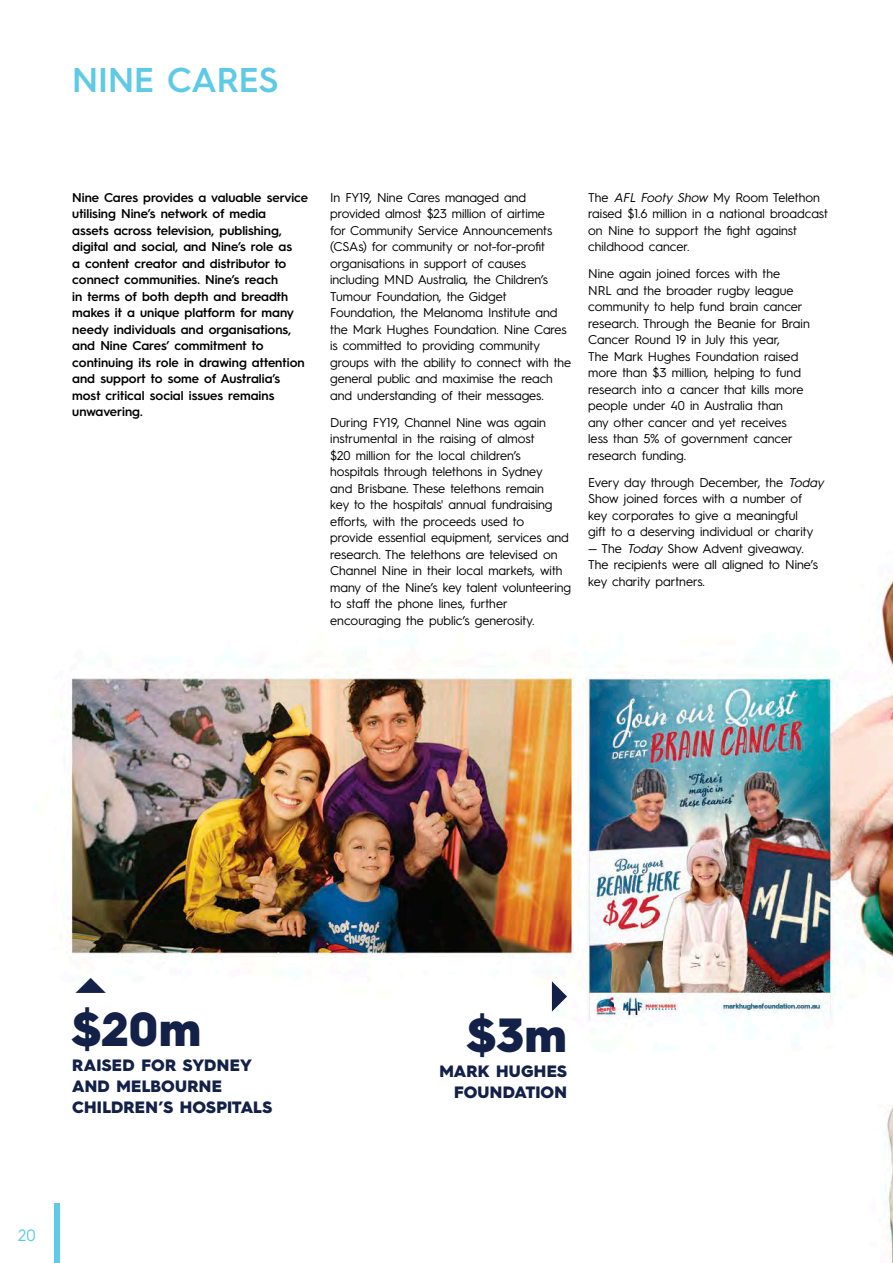
<style>
.page{position:relative;width:893px;height:1263px;background:#fff}
.page>*{position:absolute;margin:0;border:0;box-sizing:border-box;transform-origin:0 0}
.t1{font:900 48px "Hurme Geometric Sans 3";color:#132148}
.t2{font:600 34.5px "Hurme Geometric Sans 3";color:#5fcae6}
.t3{font:900 16.5px/21px "Hurme Geometric Sans 3";letter-spacing:.01em;color:#132148}
.t4{font:16.5px "Hurme Geometric Sans 3";color:#5fcae6}
.t5{font:12.75px/16.5px "Hurme Geometric Sans 3";color:#000}
.t6{font:600 12.75px/16.5px "Hurme Geometric Sans 3";color:#000}
.s1{font-style:italic}
</style>
<div class="page">
<img style="left:68px;top:579px;width:825px;height:684px">
<svg style="left:552px;top:981px;width:15px;height:31px"></svg>
<div style="left:54px;top:1203px;width:6px;height:60px;background:#5fcae6"></div>
<svg style="left:76px;top:977px;width:30px;height:16px"></svg>
<h2 class="t2" style="left:72px;top:55px;width:208px">NINE CARES</h2>
<p class="t6" style="left:72px;top:188px;width:237px">Nine Cares provides a valuable service utilising Nine’s network of media<br>assets across television, publishing, digital and social, and Nine’s role as<br>a content creator and distributor to connect communities. Nine’s reach<br>in terms of both depth and breadth makes it a unique platform for many needy individuals and organisations, and Nine Cares’ commitment to continuing its role in drawing attention and support to some of Australia’s most critical social issues remains unwavering.</p>
<p class="t5" style="left:330px;top:188px;width:242px">In FY19, Nine Cares managed and provided almost $23 million of airtime<br>for Community Service Announcements (CSAs) for community or not-for-profit organisations in support of causes including MND Australia, the Children’s Tumour Foundation, the Gidget Foundation, the Melanoma Institute and the Mark Hughes Foundation. Nine Cares is committed to providing community groups with the ability to connect with the general public and maximise the reach and understanding of their messages.</p>
<p class="t5" style="left:330px;top:413px;width:242px">During FY19, Channel Nine was again instrumental in the raising of almost<br>$20 million for the local children’s hospitals through telethons in Sydney<br>and Brisbane. These telethons remain<br>key to the hospitals' annual fundraising efforts, with the proceeds used to<br>provide essential equipment, services and research. The telethons are televised on Channel Nine in their local markets, with many of the Nine’s key talent volunteering to staff the phone lines, further encouraging the public’s generosity.</p>
<p class="t5" style="left:588px;top:188px;width:241px">The <span class="s1">AFL Footy Show</span> My Room Telethon raised $1.6 million in a national broadcast on Nine to support the fight against childhood cancer.</p>
<p class="t5" style="left:588px;top:265px;width:223px">Nine again joined forces with the<br>NRL and the broader rugby league community to help fund brain cancer research. Through the Beanie for Brain Cancer Round 19 in July this year,<br>The Mark Hughes Foundation raised more than $3 million, helping to fund research into a cancer that kills more people under 40 in Australia than<br>any other cancer and yet receives less than 5% of government cancer research funding.</p>
<p class="t5" style="left:588px;top:473px;width:240px">Every day through December, the <span class="s1">Today </span>Show joined forces with a number of<br>key corporates to give a meaningful<br>gift to a deserving individual or charity</p>
<p class="t5" style="left:588px;top:539px;width:231px">— The <span class="s1">Today</span> Show Advent giveaway.<br>The recipients were all aligned to Nine’s key charity partners.</p>
<h1 class="t1" style="left:72px;top:995px;width:131px">$20m</h1>
<p class="t3" style="left:72px;top:1054px;width:201px">RAISED FOR SYDNEY<br>AND MELBOURNE<br>CHILDREN’S HOSPITALS</p>
<p class="t4" style="left:18px;top:1223px;width:19px">20</p>
<h1 class="t1" style="left:467px;top:1001px;width:101px">$3m</h1>
<p class="t3" style="left:439px;top:1060px;width:129px;text-align:right">MARK HUGHES<br>FOUNDATION</p>
</div>
